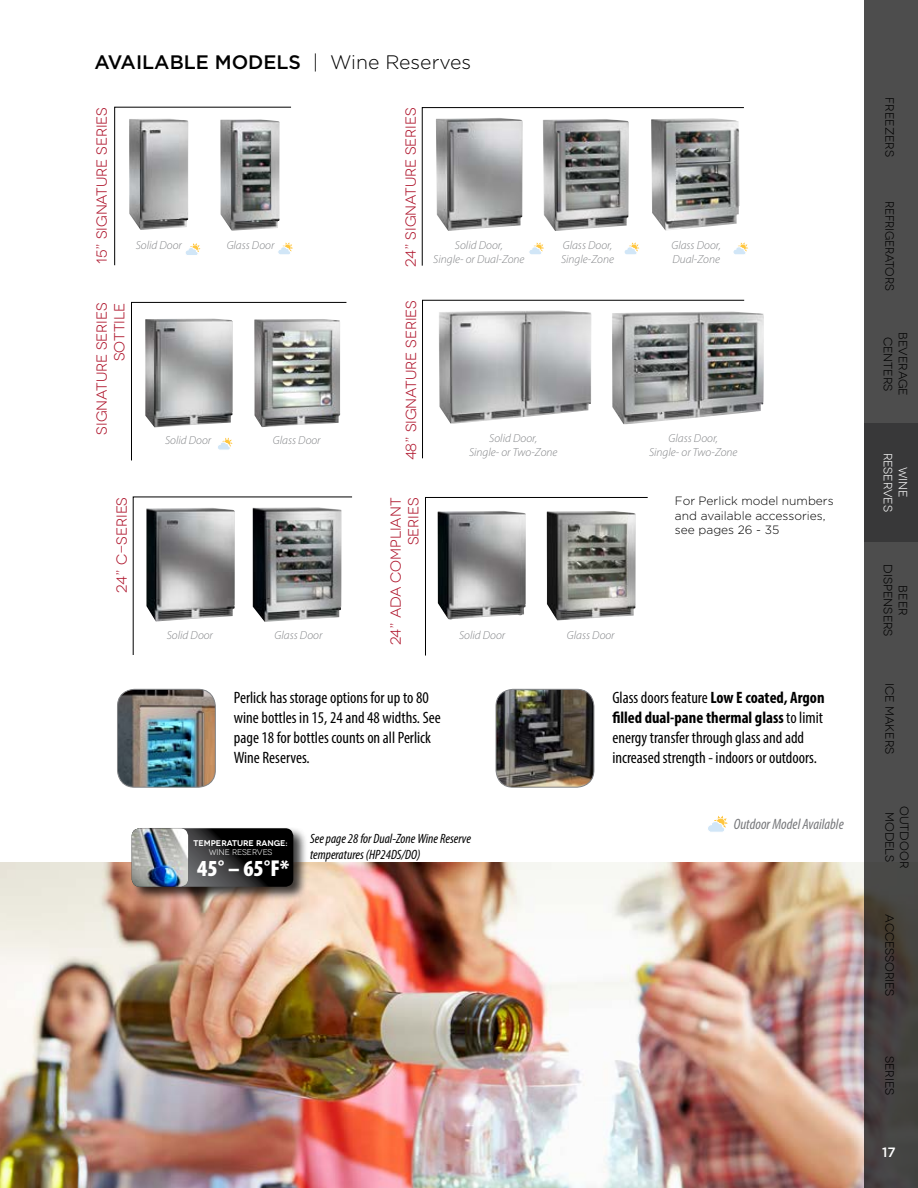
<style>
.page{position:relative;width:918px;height:1188px;background:#fff}
.page>*{position:absolute;margin:0;border:0;box-sizing:border-box;transform-origin:0 0}
.t1{font:900 condensed 23.1px "Myriad Pro";color:#fff}
.t2{font:500 19.5px "Gotham";color:#000}
.t3{font:condensed 16.5px/19.8px "Myriad Pro";color:#000}
.t4{font:italic condensed 15px "Myriad Pro";color:#77787b}
.t5{font:14.55px/17.4px "Novecentowide";color:#ae132a;text-align:right}
.t6{font:italic condensed 13.5px/16.2px "Myriad Pro";color:#000}
.t7{font:500 13.5px "Gotham";color:#fff}
.t8{font:12px/15px "Novecentowide";color:#000;text-align:center}
.t9{font:300 12px/14.4px "Gotham";color:#000}
.t10{font:12px "Novecentowide";color:#000;scale:.96 1}
.t11{font:12px/15px "Novecentowide";letter-spacing:-.01em;color:#fff;text-align:center}
.t12{font:italic 300 11.7px/14px "Myriad Pro";color:#808285;text-align:center}
.t13{font:600 8.25px "Novecentowide";color:#fff}
.t14{font:8.25px "Novecentowide";letter-spacing:-.01em;color:#fff}
.s1{font-weight:300}
.s2{font-weight:700}
</style>
<div class="page">
<img style="left:0;top:863px;width:864px;height:325px">
<svg style="left:422px;top:107px;width:322px;height:159px"></svg>
<img style="left:436px;top:118px;width:87px;height:113px">
<img style="left:543px;top:119px;width:86px;height:112px">
<img style="left:651px;top:118px;width:88px;height:113px">
<svg style="left:133px;top:497px;width:219px;height:158px"></svg>
<img style="left:146px;top:508px;width:89px;height:113px">
<img style="left:253px;top:507px;width:89px;height:115px">
<svg style="left:425px;top:497px;width:223px;height:159px"></svg>
<img style="left:438px;top:511px;width:88px;height:109px">
<img style="left:547px;top:511px;width:89px;height:109px">
<svg style="left:422px;top:300px;width:323px;height:159px"></svg>
<img style="left:439px;top:310px;width:153px;height:113px">
<img style="left:612px;top:312px;width:152px;height:112px">
<svg style="left:114px;top:107px;width:179px;height:159px"></svg>
<svg style="left:528px;top:242px;width:16px;height:13px"></svg>
<svg style="left:624px;top:242px;width:15px;height:13px"></svg>
<svg style="left:733px;top:242px;width:15px;height:13px"></svg>
<svg style="left:131px;top:302px;width:216px;height:159px"></svg>
<svg style="left:708px;top:816px;width:20px;height:16px"></svg>
<div style="left:130px;top:827px;width:178px;height:75px;background:#000;opacity:.75"></div>
<svg style="left:188px;top:828px;width:105px;height:59px;background:#212122"></svg>
<img style="left:132px;top:828px;width:56px;height:59px">
<img style="left:117px;top:689px;width:98px;height:98px">
<div style="left:117px;top:689px;width:99px;height:98px;border:1px solid #808285;border-radius:17px"></div>
<img style="left:496px;top:689px;width:98px;height:98px">
<div style="left:496px;top:689px;width:98px;height:98px;border:1px solid #808285;border-radius:17px"></div>
<svg style="left:864px;top:0;width:54px;height:1188px;background:#4a4948"></svg>
<div style="left:864px;top:423px;width:54px;height:118px;background:#383839"></div>
<p class="t2" style="left:94px;top:49px;width:378px">AVAILABLE MODELS <span class="s1">| Wine Reserves</span></p>
<p class="t5" style="left:93px;top:264px;width:158px;rotate:-90deg">15” SIGNATURE SERIES</p>
<p class="t5" style="left:402px;top:267px;width:161px;rotate:-90deg">24” SIGNATURE SERIES</p>
<p class="t12" style="left:136px;top:238px;width:48px">Solid Door</p>
<p class="t12" style="left:227px;top:238px;width:49px">Glass Door</p>
<p class="t12" style="left:433px;top:238px;width:93px">Solid Door,<br>Single- or Dual-Zone</p>
<p class="t12" style="left:561px;top:238px;width:54px;text-align:left">Glass Door,<br>Single-Zone</p>
<p class="t12" style="left:671px;top:238px;width:51px;text-align:left">Glass Door,<br>Dual-Zone</p>
<p class="t5" style="left:93px;top:435px;width:133px;rotate:-90deg">SIGNATURE SERIES<br>SOTTILE</p>
<p class="t5" style="left:113px;top:593px;width:97px;rotate:-90deg">24” C-SERIES</p>
<p class="t12" style="left:165px;top:433px;width:48px">Solid Door</p>
<p class="t12" style="left:273px;top:433px;width:49px">Glass Door</p>
<p class="t12" style="left:167px;top:628px;width:48px">Solid Door</p>
<p class="t12" style="left:275px;top:628px;width:49px">Glass Door</p>
<p class="t5" style="left:402px;top:460px;width:161px;rotate:-90deg">48” SIGNATURE SERIES</p>
<p class="t5" style="left:387px;top:645px;width:149px;rotate:-90deg">24” ADA COMPLIANT<br>SERIES</p>
<p class="t12" style="left:469px;top:431px;width:90px">Solid Door,<br>Single- or Two-Zone</p>
<p class="t12" style="left:649px;top:431px;width:90px">Glass Door,<br>Single- or Two-Zone</p>
<p class="t12" style="left:459px;top:628px;width:48px">Solid Door</p>
<p class="t12" style="left:567px;top:628px;width:49px">Glass Door</p>
<p class="t9" style="left:675px;top:494px;width:160px">For Perlick model numbers and available accessories, see pages 26 - 35</p>
<p class="t3" style="left:234px;top:688px;width:208px">Perlick has storage options for up to 80 wine bottles in 15, 24 and 48 widths. See page 18 for bottles counts on all Perlick Wine Reserves.</p>
<p class="t3" style="left:612px;top:688px;width:214px">Glass doors feature <span class="s2">Low E coated, Argon filled dual-pane thermal glass</span> to limit energy transfer through glass and add increased strength - indoors or outdoors.</p>
<p class="t13" style="left:194px;top:838px;width:96px">TEMPERATURE RANGE:</p>
<p class="t14" style="left:209px;top:848px;width:65px">WINE RESERVES</p>
<h1 class="t1" style="left:197px;top:854px;width:93px">45° – 65°F*</h1>
<p class="t6" style="left:310px;top:830px;width:162px">See page 28 for Dual-Zone Wine Reserve temperatures (HP24DS/DO)</p>
<p class="t4" style="left:734px;top:815px;width:112px">Outdoor Model Available</p>
<p class="t8" style="left:897px;top:97px;width:61px;rotate:90deg">FREEZERS</p>
<p class="t10" style="left:897px;top:201px;width:95px;rotate:90deg">REFRIGERATORS</p>
<p class="t8" style="left:895px;top:337px;width:56px;rotate:90deg">CENTERS</p>
<p class="t8" style="left:910px;top:332px;width:65px;rotate:90deg">BEVERAGE</p>
<p class="t11" style="left:910px;top:453px;width:60px;rotate:90deg">WINE<br>RESERVES</p>
<p class="t8" style="left:910px;top:564px;width:74px;rotate:90deg">BEER<br>DISPENSERS</p>
<p class="t8" style="left:897px;top:683px;width:72px;rotate:90deg">ICE MAKERS</p>
<p class="t8" style="left:911px;top:806px;width:64px;line-height:14.4px;rotate:90deg">OUTDOOR<br>MODELS</p>
<p class="t8" style="left:897px;top:914px;width:84px;rotate:90deg">ACCESSORIES</p>
<p class="t8" style="left:897px;top:1056px;width:41px;rotate:90deg">SERIES</p>
<p class="t7" style="left:882px;top:1143px;width:15px">17</p>
</div>
